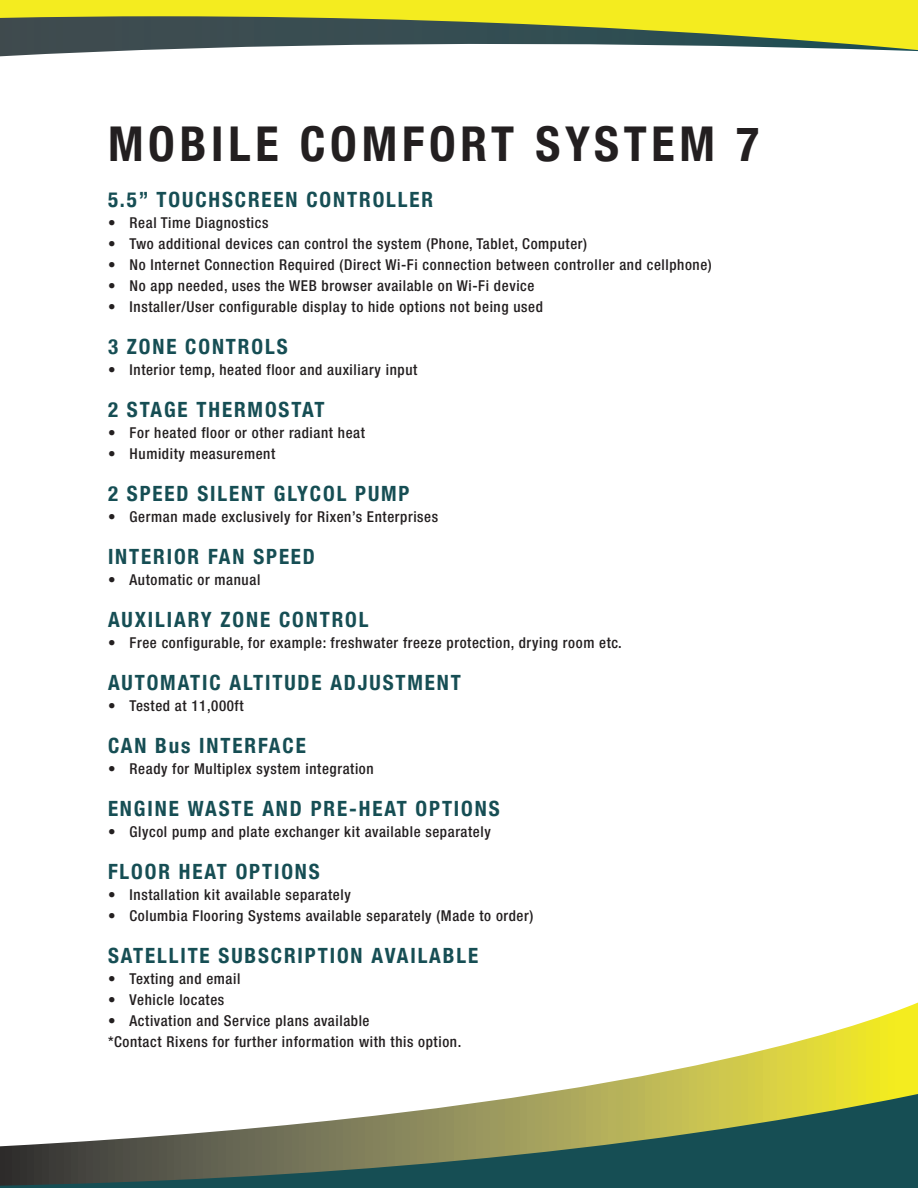
<style>
.page{position:relative;width:918px;height:1188px;background:#fff}
.page>*{position:absolute;margin:0;border:0;box-sizing:border-box;transform-origin:0 0}
.t1{font:700 condensed 48px "Helvetica Neue LT Com";letter-spacing:.1em;color:#231f20}
.t2{font:700 condensed 21px "Helvetica Neue LT Com";letter-spacing:.09em;color:#164e54}
.t3{font:500 condensed 15px "Helvetica Neue LT Com";letter-spacing:.04em;color:#231f20}
</style>
<div class="page">
<svg style="left:0;top:1003px;width:918px;height:183px"></svg>
<div style="left:0;top:0;width:918px;height:57px;background:#f4ec1f"></div>
<svg style="left:0;top:16px;width:918px;height:40px"></svg>
<p class="t1" style="left:108px;top:115px;width:653px">MOBILE COMFORT SYSTEM 7</p>
<p class="t2" style="left:108px;top:187px;width:327px">5.5” TOUCHSCREEN CONTROLLER</p>
<p class="t3" style="left:108px;top:214px;width:162px">• Real Time Diagnostics</p>
<p class="t3" style="left:108px;top:235px;width:481px">• Two additional devices can control the system (Phone, Tablet, Computer)</p>
<p class="t3" style="left:108px;top:256px;width:605px">• No Internet Connection Required (Direct Wi-Fi connection between controller and cellphone)</p>
<p class="t3" style="left:108px;top:277px;width:428px">• No app needed, uses the WEB browser available on Wi-Fi device</p>
<p class="t3" style="left:108px;top:298px;width:437px">• Installer/User configurable display to hide options not being used</p>
<p class="t2" style="left:108px;top:334px;width:181px">3 ZONE CONTROLS</p>
<p class="t3" style="left:108px;top:361px;width:311px">• Interior temp, heated floor and auxiliary input</p>
<p class="t2" style="left:108px;top:397px;width:218px">2 STAGE THERMOSTAT</p>
<p class="t3" style="left:108px;top:424px;width:258px">• For heated floor or other radiant heat</p>
<p class="t3" style="left:108px;top:445px;width:169px">• Humidity measurement</p>
<p class="t2" style="left:108px;top:481px;width:303px">2 SPEED SILENT GLYCOL PUMP</p>
<p class="t3" style="left:108px;top:508px;width:332px">• German made exclusively for Rixen’s Enterprises</p>
<p class="t2" style="left:108px;top:544px;width:209px">INTERIOR FAN SPEED</p>
<p class="t3" style="left:108px;top:571px;width:154px">• Automatic or manual</p>
<p class="t2" style="left:108px;top:607px;width:262px">AUXILIARY ZONE CONTROL</p>
<p class="t3" style="left:108px;top:634px;width:515px">• Free configurable, for example: freshwater freeze protection, drying room etc.</p>
<p class="t2" style="left:108px;top:670px;width:354px">AUTOMATIC ALTITUDE ADJUSTMENT</p>
<p class="t3" style="left:108px;top:697px;width:137px">• Tested at 11,000ft</p>
<p class="t2" style="left:108px;top:733px;width:199px">CAN Bus INTERFACE</p>
<p class="t3" style="left:108px;top:760px;width:267px">• Ready for Multiplex system integration</p>
<p class="t2" style="left:108px;top:796px;width:393px">ENGINE WASTE AND PRE-HEAT OPTIONS</p>
<p class="t3" style="left:108px;top:823px;width:384px">• Glycol pump and plate exchanger kit available separately</p>
<p class="t2" style="left:108px;top:859px;width:213px">FLOOR HEAT OPTIONS</p>
<p class="t3" style="left:108px;top:886px;width:244px">• Installation kit available separately</p>
<p class="t3" style="left:108px;top:907px;width:427px">• Columbia Flooring Systems available separately (Made to order)</p>
<p class="t2" style="left:108px;top:943px;width:372px">SATELLITE SUBSCRIPTION AVAILABLE</p>
<p class="t3" style="left:108px;top:970px;width:134px">• Texting and email</p>
<p class="t3" style="left:108px;top:991px;width:118px">• Vehicle locates</p>
<p class="t3" style="left:108px;top:1012px;width:263px">• Activation and Service plans available</p>
<p class="t3" style="left:108px;top:1033px;width:355px">*Contact Rixens for further information with this option.</p>
</div>
